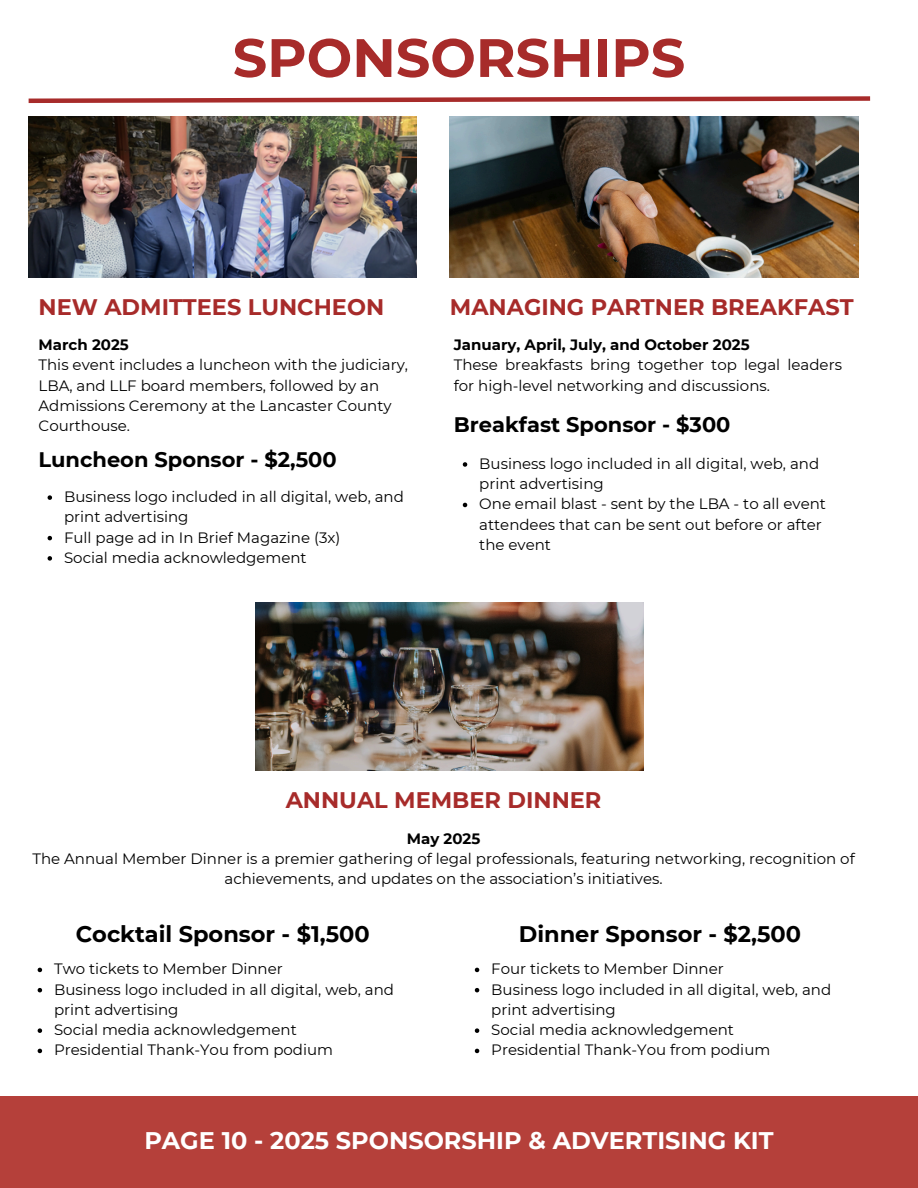
<style>
.page{position:relative;width:918px;height:1188px;background:#fff}
.page>*{position:absolute;margin:0;border:0;box-sizing:border-box;transform-origin:0 0}
.t1{font:700 54px "Montserrat";color:#a72b2a}
.t2{font:700 24px "Montserrat";color:#fff}
.t3{font:700 22.5px "Montserrat";color:#a72b2a}
.t4{font:700 22.5px "Montserrat";color:#000}
.t5{font:700 21px "Montserrat";color:#000}
.t6{font:15px/20.2px "Montserrat";color:#000}
.t7{font:700 15px "Montserrat";color:#000}
</style>
<div class="page">
<div style="left:0;top:1096px;width:918px;height:92px;background:#b5403a"></div>
<svg style="left:28px;top:96px;width:843px;height:7px"></svg>
<img style="left:29px;top:117px;width:388px;height:161px">
<img style="left:450px;top:117px;width:408px;height:161px">
<img style="left:256px;top:603px;width:388px;height:167px">
<svg style="left:48px;top:495px;width:4px;height:5px"></svg>
<svg style="left:48px;top:536px;width:4px;height:4px"></svg>
<svg style="left:48px;top:556px;width:4px;height:5px"></svg>
<svg style="left:463px;top:462px;width:4px;height:5px"></svg>
<svg style="left:463px;top:503px;width:4px;height:4px"></svg>
<svg style="left:38px;top:968px;width:4px;height:4px"></svg>
<svg style="left:38px;top:988px;width:4px;height:4px"></svg>
<svg style="left:38px;top:1028px;width:4px;height:5px"></svg>
<svg style="left:38px;top:1049px;width:4px;height:4px"></svg>
<svg style="left:475px;top:968px;width:4px;height:4px"></svg>
<svg style="left:475px;top:988px;width:4px;height:4px"></svg>
<svg style="left:475px;top:1028px;width:4px;height:5px"></svg>
<svg style="left:475px;top:1049px;width:4px;height:4px"></svg>
<p class="t1" style="left:233px;top:25px;width:454px">SPONSORSHIPS</p>
<p class="t3" style="left:39px;top:293px;width:347px">NEW ADMITTEES LUNCHEON</p>
<p class="t3" style="left:450px;top:293px;width:405px">MANAGING PARTNER BREAKFAST</p>
<p class="t7" style="left:39px;top:336px;width:92px">March 2025</p>
<p class="t6" style="left:39px;top:355px;width:371px">This event includes a luncheon with the judiciary, LBA, and LLF board members, followed by an Admissions Ceremony at the Lancaster County Courthouse.</p>
<p class="t5" style="left:39px;top:447px;width:300px">Luncheon Sponsor - $2,500</p>
<h2 class="t6" style="left:64px;top:487px;width:341px">Business logo included in all digital, web, and print advertising</h2>
<p class="t6" style="left:64px;top:527px;width:278px">Full page ad in In Brief Magazine (3x)</p>
<p class="t6" style="left:64px;top:547px;width:244px">Social media acknowledgement</p>
<p class="t7" style="left:454px;top:336px;width:297px">January, April, July, and October 2025</p>
<p class="t6" style="left:454px;top:355px;width:390px">These breakfasts bring together top legal leaders for high-level networking and discussions.</p>
<p class="t5" style="left:454px;top:412px;width:278px">Breakfast Sponsor - $300</p>
<h4 class="t6" style="left:479px;top:453px;width:341px">Business logo included in all digital, web, and print advertising</h4>
<p class="t6" style="left:479px;top:494px;width:348px">One email blast - sent by the LBA - to all event attendees that can be sent out before or after the event</p>
<h2 class="t3" style="left:286px;top:786px;width:317px">ANNUAL MEMBER DINNER</h2>
<h3 class="t7" style="left:407px;top:829px;width:75px">May 2025</h3>
<p class="t6" style="left:32px;top:848px;width:824px;text-align:center">The Annual Member Dinner is a premier gathering of legal professionals, featuring networking, recognition of achievements, and updates on the association’s initiatives.</p>
<p class="t4" style="left:76px;top:920px;width:295px">Cocktail Sponsor - $1,500</p>
<p class="t6" style="left:54px;top:959px;width:230px">Two tickets to Member Dinner</p>
<p class="t6" style="left:54px;top:979px;width:341px">Business logo included in all digital, web, and print advertising</p>
<h4 class="t6" style="left:54px;top:1020px;width:244px">Social media acknowledgement</h4>
<p class="t6" style="left:54px;top:1040px;width:281px">Presidential Thank-You from podium</p>
<h3 class="t4" style="left:519px;top:920px;width:284px">Dinner Sponsor - $2,500</h3>
<p class="t6" style="left:491px;top:959px;width:234px">Four tickets to Member Dinner</p>
<h2 class="t6" style="left:491px;top:979px;width:341px">Business logo included in all digital, web, and print advertising</h2>
<p class="t6" style="left:491px;top:1020px;width:244px">Social media acknowledgement</p>
<p class="t6" style="left:491px;top:1040px;width:281px">Presidential Thank-You from podium</p>
<h1 class="t2" style="left:144px;top:1126px;width:631px">PAGE 10 - 2025 SPONSORSHIP &amp; ADVERTISING KIT</h1>
</div>
